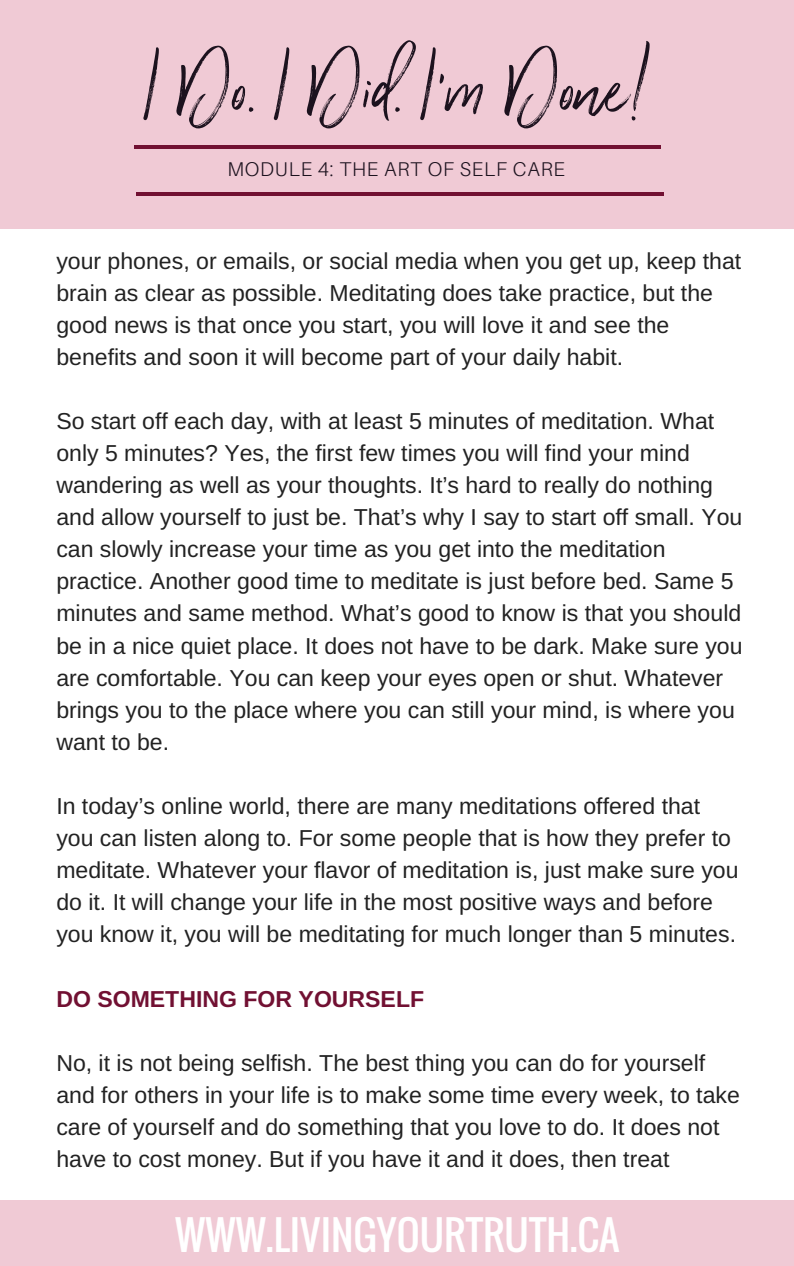
<style>
.page{position:relative;width:794px;height:1266px;background:#fff}
.page>*{position:absolute;margin:0;border:0;box-sizing:border-box;transform-origin:0 0}
.t1{font:127.73px "Wilderness Typeface";color:#1c121e}
.t2{font:39.83px "Oswald";color:#fff}
.t3{font:23.02px/32.1px "Arimo";color:#222}
.t4{font:700 23.02px "Arimo";color:#711032}
.t5{font:300 19.88px "Aileron";letter-spacing:.04em;color:#1c121e}
</style>
<div class="page">
<div style="left:0;top:0;width:793px;height:229px;background:#f0cad5"></div>
<hr style="left:133px;top:145px;width:20px;height:3px;background:#711032">
<hr style="left:640px;top:145px;width:20px;height:3px;background:#711032">
<hr style="left:153px;top:145px;width:137px;height:3px;background:#711032">
<hr style="left:290px;top:145px;width:137px;height:3px;background:#711032">
<hr style="left:427px;top:145px;width:138px;height:3px;background:#711032">
<hr style="left:564px;top:145px;width:77px;height:3px;background:#711032">
<hr style="left:136px;top:193px;width:20px;height:3px;background:#711032">
<hr style="left:643px;top:193px;width:20px;height:3px;background:#711032">
<hr style="left:156px;top:193px;width:137px;height:3px;background:#711032">
<hr style="left:293px;top:193px;width:137px;height:3px;background:#711032">
<hr style="left:430px;top:193px;width:137px;height:3px;background:#711032">
<hr style="left:567px;top:193px;width:77px;height:3px;background:#711032">
<div style="left:0;top:1200px;width:793px;height:66px;background:#f0cad5"></div>
<h1 class="t1" style="left:145px;top:4px;width:509px">I Do. I Did. I'm Done!</h1>
<p class="t5" style="left:227px;top:157px;width:339px">MODULE 4: THE ART OF SELF CARE</p>
<p class="t3" style="left:56px;top:244px;width:686px">your phones, or emails, or social media when you get up, keep that brain as clear as possible. Meditating does take practice, but the good news is that once you start, you will love it and see the benefits and soon it will become part of your daily habit.</p>
<p class="t3" style="left:56px;top:405px;width:687px">So start off each day, with at least 5 minutes of meditation. What only 5 minutes? Yes, the first few times you will find your mind wandering as well as your thoughts. It’s hard to really do nothing and allow yourself to just be. That’s why I say to start off small. You can slowly increase your time as you get into the meditation practice. Another good time to meditate is just before bed. Same 5 minutes and same method. What’s good to know is that you should be in a nice quiet place. It does not have to be dark. Make sure you are comfortable. You can keep your eyes open or shut. Whatever brings you to the place where you can still your mind, is where you want to be.</p>
<p class="t3" style="left:56px;top:790px;width:683px">In today’s online world, there are many meditations offered that you can listen along to. For some people that is how they prefer to meditate. Whatever your flavor of meditation is, just make sure you do it. It will change your life in the most positive ways and before you know it, you will be meditating for much longer than 5 minutes.</p>
<p class="t4" style="left:56px;top:985px;width:369px">DO SOMETHING FOR YOURSELF</p>
<p class="t3" style="left:56px;top:1046px;width:684px">No, it is not being selfish. The best thing you can do for yourself and for others in your life is to make some time every week, to take care of yourself and do something that you love to do. It does not have to cost money. But if you have it and it does, then treat</p>
<h2 class="t2" style="left:175px;top:1204px;width:445px">WWW.LIVINGYOURTRUTH.CA</h2>
</div>
